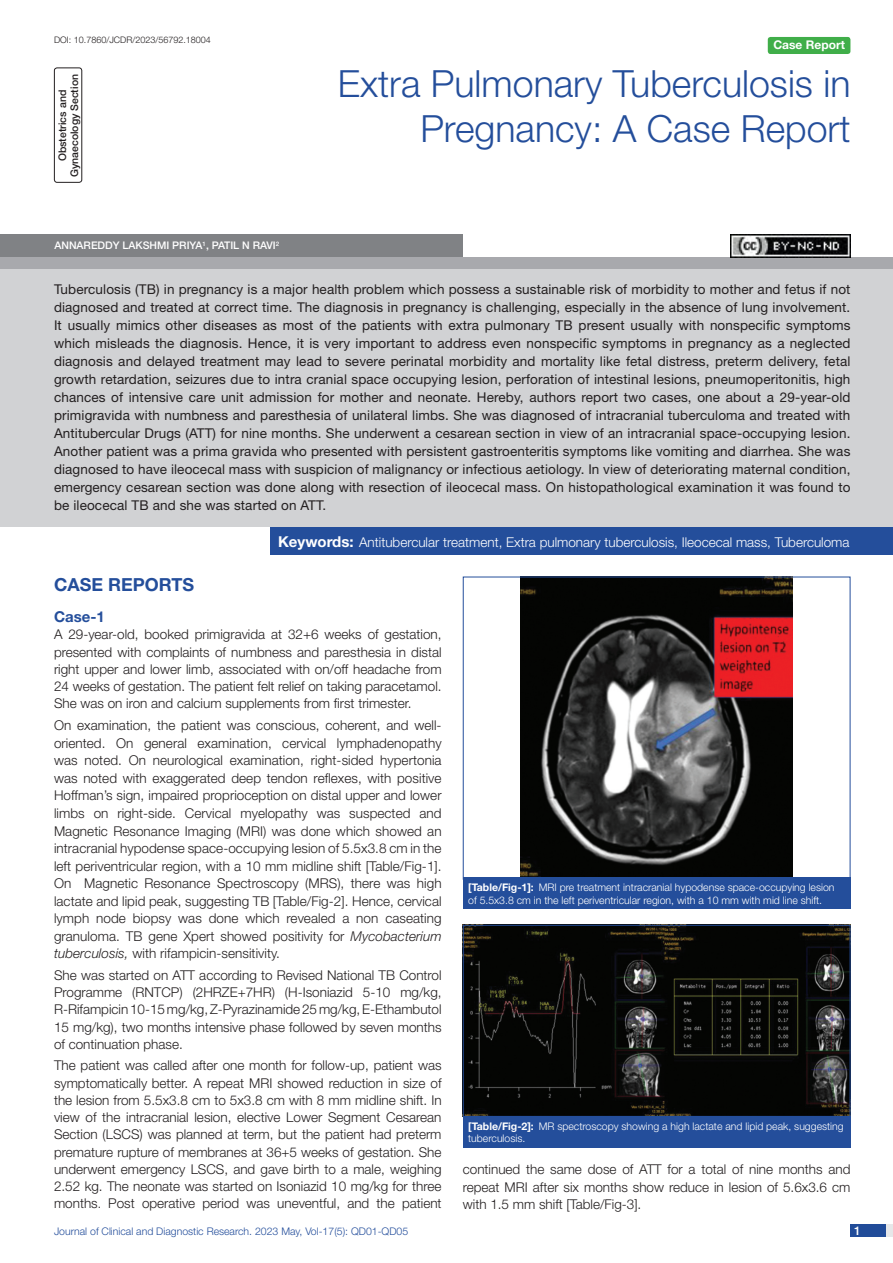
<style>
.page{position:relative;width:893px;height:1263px;background:#fff}
.page>*{position:absolute;margin:0;border:0;box-sizing:border-box;transform-origin:0 0}
.t1{font:300 37.5px/45px "Helvetica Neue";color:#244e9b;text-align:right}
.Heading{font:700 18px "Helvetica Neue";color:#244e9b}
.HEAD_2{font:700 15px "Helvetica Neue";color:#244e9b}
.Body_text{font:300 13.5px/17.2px "Helvetica Neue";color:#231f20;text-align:justify}
.Abstract_Text{font:13.5px/18px "Helvetica Neue";letter-spacing:.01em;color:#231f20;text-align:justify}
.Key_words{font:300 13.5px "Helvetica Neue";color:#fff}
.t2{font:700 12px "Helvetica Neue";color:#fff}
.t3{font:500 12px "Helvetica Neue";color:#fff}
.TABLE_FIG{font:300 10.5px/12.6px "Helvetica Neue";color:#fff}
.t4{font:300 10.5px "Helvetica Neue";color:#244e9b}
.Author{font:500 10.5px "Helvetica Neue";color:#fff}
.section{font:500 10.5px/12px "Helvetica Neue";color:#231f20;text-align:center}
.DOI{font:300 9px "Helvetica Neue";color:#231f20}
.s1{font-weight:700;font-size:15px}
.s2{font-style:italic}
.s3{font-size:12px}
.s4{font-weight:700}
</style>
<div class="page">
<div style="left:850px;top:1224px;width:43px;height:13px;background:#e6e7e9"></div>
<div style="left:850px;top:1224px;width:35px;height:13px;background:#214c99"></div>
<div style="left:54px;top:68px;width:28px;height:115px;border:1px solid #231f20;border-radius:3px"></div>
<div style="left:768px;top:37px;width:82px;height:17px;background:#40ae49;border-radius:3px"></div>
<div style="left:270px;top:527px;width:623px;height:28px;background:#244e9b"></div>
<div style="left:0;top:257px;width:893px;height:12px;background:#a8a9ad"></div>
<div style="left:0;top:234px;width:463px;height:23px;background:#808285"></div>
<div style="left:0;top:269px;width:893px;height:258px;background:#d1d2d4"></div>
<img style="left:521px;top:579px;width:272px;height:298px">
<div style="left:463px;top:877px;width:387px;height:32px;background:#244e9b"></div>
<img style="left:465px;top:927px;width:383px;height:188px">
<div style="left:463px;top:925px;width:387px;height:192px;border:1px solid #244e9b"></div>
<div style="left:463px;top:1116px;width:387px;height:32px;background:#244e9b"></div>
<img style="left:730px;top:235px;width:120px;height:22px">
<p class="DOI" style="left:54px;top:35px;width:158px">DOI: 10.7860/JCDR/2023/56792.18004</p>
<p class="section" style="left:56px;top:177px;width:104px;rotate:-90deg">OBSTETRICS AND<br>GYNAECOLOGY SECTION</p>
<p class="t1" style="left:338px;top:60px;width:514px">Extra Pulmonary Tuberculosis in<br>Pregnancy: A Case Report</p>
<p class="t2" style="left:773px;top:37px;width:73px">Case Report</p>
<p class="Author" style="left:54px;top:239px;width:226px">ANNAREDDY LAKSHMI PRIYA<sup>1</sup>, PATIL N RAVI<sup>2</sup></p>
<p class="Abstract_Text" style="left:54px;top:280px;width:798px">Tuberculosis (TB) in pregnancy is a major health problem which possess a sustainable risk of morbidity to mother and fetus if not diagnosed and treated at correct time. The diagnosis in pregnancy is challenging, especially in the absence of lung involvement.<br>It usually mimics other diseases as most of the patients with extra pulmonary TB present usually with nonspecific symptoms which misleads the diagnosis. Hence, it is very important to address even nonspecific symptoms in pregnancy as a neglected diagnosis and delayed treatment may lead to severe perinatal morbidity and mortality like fetal distress, preterm delivery, fetal growth retardation, seizures due to intra cranial space occupying lesion, perforation of intestinal lesions, pneumoperitonitis, high chances of intensive care unit admission for mother and neonate. Hereby, authors report two cases, one about a 29-year-old primigravida with numbness and paresthesia of unilateral limbs. She was diagnosed of intracranial tuberculoma and treated with Antitubercular Drugs (ATT) for nine months. She underwent a cesarean section in view of an intracranial space-occupying lesion.<br>Another patient was a prima gravida who presented with persistent gastroenteritis symptoms like vomiting and diarrhea. She was diagnosed to have ileocecal mass with suspicion of malignancy or infectious aetiology. In view of deteriorating maternal condition, emergency cesarean section was done along with resection of ileocecal mass. On histopathological examination it was found to be ileocecal TB and she was started on ATT.</p>
<p class="Key_words" style="left:278px;top:534px;width:573px"><span class="s1">Keywords:</span> Antitubercular treatment, Extra pulmonary tuberculosis, Ileocecal mass, Tuberculoma</p>
<p class="Heading" style="left:54px;top:573px;width:142px">CASE REPORTS</p>
<p class="HEAD_2" style="left:54px;top:608px;width:52px">Case-1</p>
<p class="Body_text" style="left:54px;top:626px;width:389px">A 29-year-old, booked primigravida at 32+6 weeks of gestation, presented with complaints of numbness and paresthesia in distal right upper and lower limb, associated with on/off headache from 24 weeks of gestation. The patient felt relief on taking paracetamol.<br>She was on iron and calcium supplements from first trimester.</p>
<p class="Body_text" style="left:54px;top:716px;width:389px">On examination, the patient was conscious, coherent, and well&shy;oriented. On general examination, cervical lymphadenopathy was noted. On neurological examination, right-sided hypertonia was noted with exaggerated deep tendon reflexes, with positive Hoffman’s sign, impaired proprioception on distal upper and lower limbs on right-side. Cervical myelopathy was suspected and Magnetic Resonance Imaging (MRI) was done which showed an intracranial hypodense space-occupying lesion of 5.5x3.8 cm in the left periventricular region, with a 10 mm midline shift [Table/Fig-1].<br>On Magnetic Resonance Spectroscopy (MRS), there was high lactate and lipid peak, suggesting TB [Table/Fig-2]. Hence, cervical lymph node biopsy was done which revealed a non caseating granuloma. TB gene Xpert showed positivity for <span class="s2">Mycobacterium tuberculosis,</span> with rifampicin-sensitivity.</p>
<p class="Body_text" style="left:54px;top:966px;width:389px">She was started on ATT according to Revised National TB Control Programme (RNTCP) (2HRZE+7HR) (H-Isoniazid 5-10 mg/kg, R-Rifampicin 10-15 mg/kg, Z-Pyrazinamide 25 mg/kg, E-Ethambutol 15 mg/kg), two months intensive phase followed by seven months of continuation phase.</p>
<p class="Body_text" style="left:54px;top:1057px;width:389px">The patient was called after one month for follow-up, patient was symptomatically better. A repeat MRI showed reduction in size of the lesion from 5.5x3.8 cm to 5x3.8 cm with 8 mm midline shift. In view of the intracranial lesion, elective Lower Segment Cesarean Section (LSCS) was planned at term, but the patient had preterm premature rupture of membranes at 36+5 weeks of gestation. She underwent emergency LSCS, and gave birth to a male, weighing 2.52 kg. The neonate was started on Isoniazid 10 mg/kg for three months<span class="s3">.</span> Post operative period was uneventful, and the patient</p>
<p class="TABLE_FIG" style="left:468px;top:881px;width:368px"><span class="s4">[Table/Fig-1]:</span> MRI pre treatment intracranial hypodense space-occupying lesion of 5.5x3.8 cm in the left periventricular region, with a 10 mm with mid line shift.</p>
<p class="TABLE_FIG" style="left:468px;top:1119px;width:377px"><span class="s4">[Table/Fig-2]:</span> MR spectroscopy showing a high lactate and lipid peak, suggesting tuberculosis.</p>
<p class="Body_text" style="left:463px;top:1161px;width:389px">continued the same dose of ATT for a total of nine months and repeat MRI after six months show reduce in lesion of 5.6x3.6 cm with 1.5 mm shift [Table/Fig-3].</p>
<p class="t4" style="left:54px;top:1225px;width:356px">Journal of Clinical and Diagnostic Research. 2023 May, Vol-17(5): QD01-QD05</p>
<p class="t3" style="left:854px;top:1223px;width:8px">1</p>
</div>
